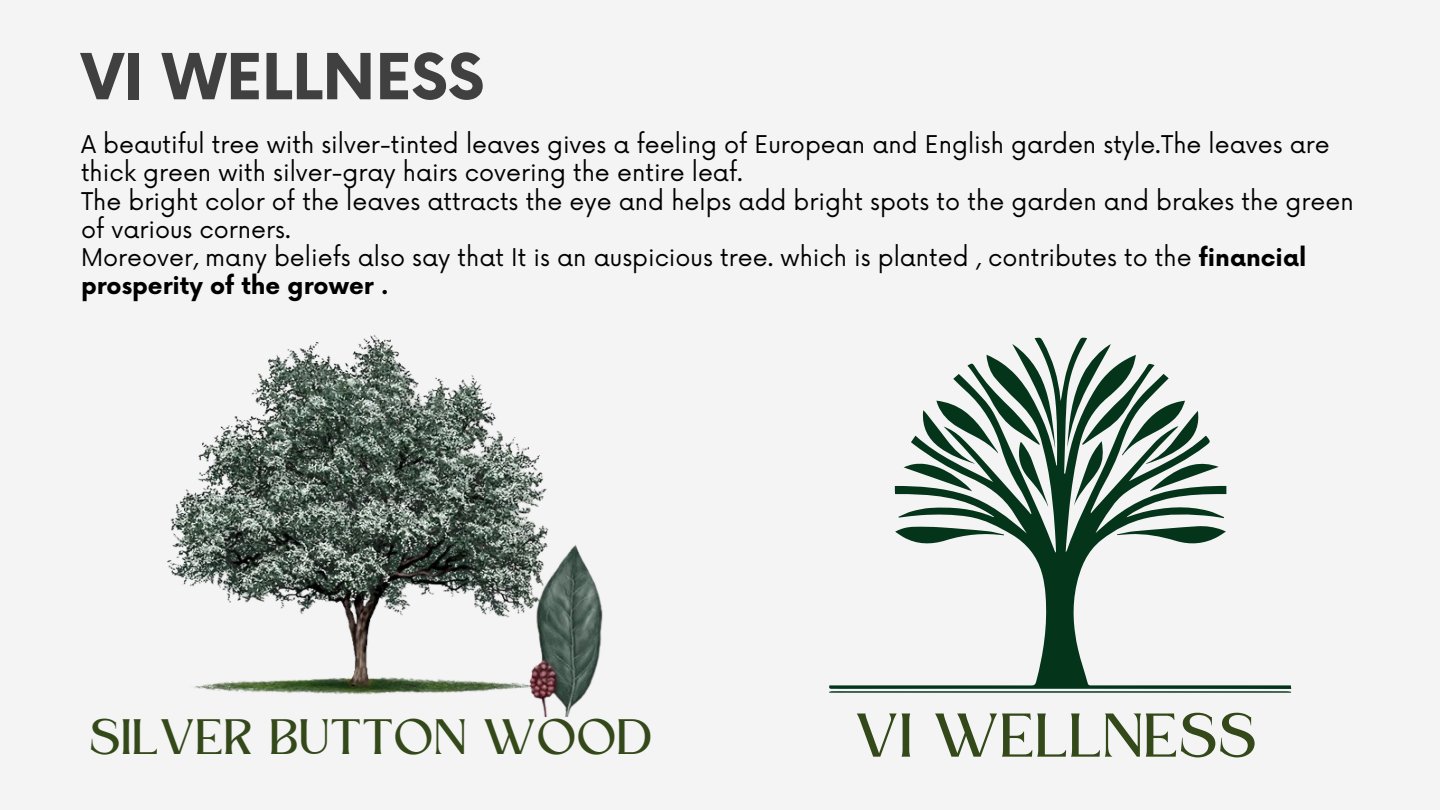
<style>
.page{position:relative;width:1440px;height:810px;background:#f4f4f4}
.page>*{position:absolute;margin:0;border:0;box-sizing:border-box;transform-origin:0 0}
.t1{font:700 61.8px "Now";color:#404040}
.t2{font:57.5px "Kingred Serif";color:#34491a}
.t3{font:46.4px "Kingred Serif";color:#34491a}
.t4{font:23.8px/28.3px "Now";color:#000}
.s1{font-weight:700}
</style>
<div class="page">
<svg style="left:829px;top:337px;width:462px;height:356px"></svg>
<img style="left:167px;top:335px;width:436px;height:381px">
<p class="t1" style="left:81px;top:44px;width:405px">VI WELLNESS</p>
<p class="t4" style="left:81px;top:131px;width:1250px">A beautiful tree with silver-tinted leaves gives a feeling of European and English garden style.The leaves are thick green with silver-gray hairs covering the entire leaf.</p>
<p class="t4" style="left:81px;top:188px;width:1274px">The bright color of the leaves attracts the eye and helps add bright spots to the garden and brakes the green of various corners.</p>
<h3 class="t4" style="left:81px;top:245px;width:1227px">Moreover, many beliefs also say that It is an auspicious tree. which is planted , contributes to the <span class="s1">financial prosperity of the grower .</span></h3>
<p class="t3" style="left:91px;top:719px;width:565px">SILVER BUTTON WOOD</p>
<p class="t2" style="left:857px;top:714px;width:404px">VI WELLNESS</p>
</div>
